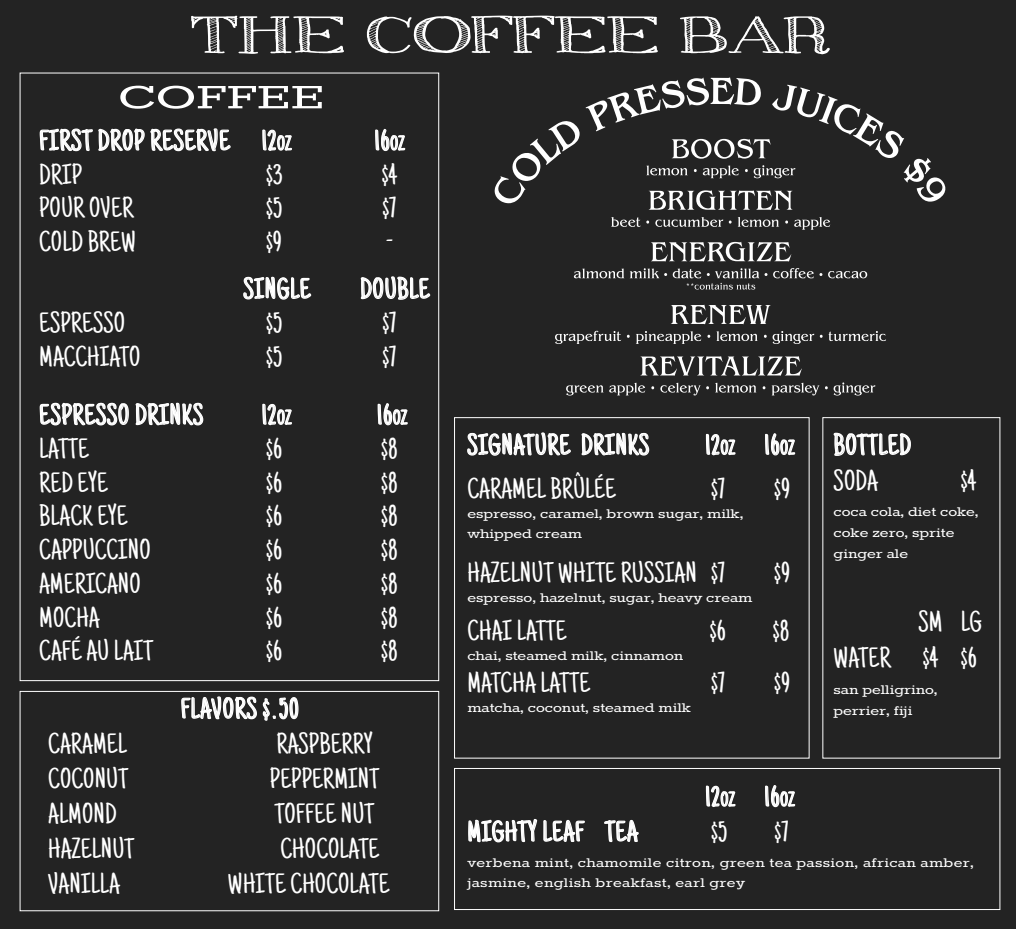
<style>
.page{position:relative;width:1016px;height:929px;background:#fff}
.page>*{position:absolute;margin:0;border:0;box-sizing:border-box;transform-origin:0 0}
.t1{font:52.77px "Sketch Serif";color:#fff;scale:1.56 1}
.t2{font:39.66px "Rokkitt";color:#fff;scale:1.56 1}
.t3{font:29.1px/36.1px "Just Another Hand";letter-spacing:.01em;color:#fff}
.t4{font:29.1px "Just Another Hand";letter-spacing:.03em;color:#fff}
.t5{font:15px/21px "Rokkitt";color:#fff;scale:1.25 1}
.t6{font:15px/19.8px "Rokkitt";letter-spacing:.02em;color:#fff;scale:1.25 1}
.s1{font-size:20.37px}
</style>
<div class="page">
<div style="left:0;top:0;width:1015px;height:929px;background:#232323"></div>
<svg style="left:494px;top:121px;width:85px;height:82px"></svg>
<svg style="left:585px;top:77px;width:360px;height:133px"></svg>
<svg style="left:611px;top:217px;width:29px;height:10px"></svg>
<svg style="left:655px;top:217px;width:76px;height:10px"></svg>
<svg style="left:737px;top:217px;width:42px;height:10px"></svg>
<svg style="left:794px;top:217px;width:36px;height:13px"></svg>
<svg style="left:651px;top:242px;width:140px;height:20px"></svg>
<svg style="left:773px;top:268px;width:40px;height:10px"></svg>
<svg style="left:819px;top:271px;width:48px;height:7px"></svg>
<svg style="left:573px;top:268px;width:194px;height:21px"></svg>
<svg style="left:671px;top:305px;width:99px;height:19px"></svg>
<svg style="left:555px;top:331px;width:74px;height:13px"></svg>
<svg style="left:636px;top:331px;width:65px;height:13px"></svg>
<svg style="left:716px;top:331px;width:41px;height:10px"></svg>
<svg style="left:772px;top:331px;width:50px;height:13px"></svg>
<svg style="left:828px;top:331px;width:57px;height:10px"></svg>
<div style="left:20px;top:691px;width:419px;height:220px;border:1px solid #fff"></div>
<div style="left:454px;top:768px;width:546px;height:142px;border:1px solid #fff"></div>
<svg style="left:39px;top:128px;width:192px;height:24px"></svg>
<svg style="left:261px;top:72px;width:32px;height:79px"></svg>
<svg style="left:374px;top:72px;width:32px;height:80px"></svg>
<svg style="left:243px;top:276px;width:69px;height:24px"></svg>
<svg style="left:360px;top:276px;width:71px;height:24px"></svg>
<svg style="left:39px;top:402px;width:165px;height:24px"></svg>
<svg style="left:262px;top:403px;width:30px;height:23px"></svg>
<svg style="left:377px;top:403px;width:31px;height:23px"></svg>
<svg style="left:181px;top:696px;width:118px;height:25px"></svg>
<svg style="left:466px;top:356px;width:445px;height:101px"></svg>
<svg style="left:704px;top:757px;width:32px;height:50px"></svg>
<svg style="left:763px;top:757px;width:33px;height:51px"></svg>
<svg style="left:467px;top:757px;width:118px;height:86px"></svg>
<svg style="left:604px;top:819px;width:35px;height:24px"></svg>
<h1 class="t1" style="left:190px;top:8px;width:412px">THE COFFEE BAR</h1>
<h2 class="t2" style="left:118px;top:78px;width:134px">COFFEE</h2>
<p class="t4" style="left:39px;top:124px;width:254px">FIRST DROP RESERVE 12<span class="s1">OZ</span></p>
<p class="t3" style="left:374px;top:124px;width:32px">16<span class="s1">OZ</span></p>
<p class="t3" style="left:39px;top:158px;width:44px">DRIP</p>
<p class="t3" style="left:266px;top:158px;width:18px">$3</p>
<p class="t3" style="left:382px;top:158px;width:17px">$4</p>
<p class="t3" style="left:39px;top:192px;width:95px">POUR OVER</p>
<p class="t3" style="left:266px;top:192px;width:18px">$5</p>
<p class="t3" style="left:382px;top:192px;width:16px">$7</p>
<p class="t3" style="left:39px;top:225px;width:98px">COLD BREW</p>
<p class="t3" style="left:266px;top:225px;width:17px">$9</p>
<p class="t3" style="left:386px;top:225px;width:8px">-</p>
<p class="t3" style="left:243px;top:272px;width:68px">SINGLE</p>
<p class="t3" style="left:360px;top:272px;width:71px">DOUBLE</p>
<p class="t3" style="left:39px;top:306px;width:87px">ESPRESSO</p>
<p class="t3" style="left:266px;top:306px;width:18px">$5</p>
<p class="t3" style="left:382px;top:306px;width:16px">$7</p>
<p class="t3" style="left:39px;top:340px;width:102px">MACCHIATO</p>
<p class="t3" style="left:266px;top:340px;width:18px">$5</p>
<p class="t3" style="left:382px;top:340px;width:16px">$7</p>
<p class="t4" style="left:39px;top:398px;width:165px">ESPRESSO DRINKS</p>
<p class="t3" style="left:261px;top:398px;width:31px">12<span class="s1">OZ</span></p>
<p class="t3" style="left:377px;top:398px;width:32px">16<span class="s1">OZ</span></p>
<p class="t3" style="left:39px;top:432px;width:51px">LATTE</p>
<p class="t3" style="left:266px;top:432px;width:17px">$6</p>
<p class="t3" style="left:381px;top:432px;width:18px">$8</p>
<p class="t3" style="left:39px;top:466px;width:70px">RED EYE</p>
<p class="t3" style="left:266px;top:466px;width:17px">$6</p>
<p class="t3" style="left:381px;top:466px;width:18px">$8</p>
<p class="t3" style="left:39px;top:500px;width:90px">BLACK EYE</p>
<p class="t3" style="left:266px;top:500px;width:17px">$6</p>
<p class="t3" style="left:381px;top:500px;width:18px">$8</p>
<p class="t3" style="left:39px;top:533px;width:113px">CAPPUCCINO</p>
<p class="t3" style="left:266px;top:533px;width:17px">$6</p>
<p class="t3" style="left:381px;top:533px;width:18px">$8</p>
<p class="t3" style="left:39px;top:567px;width:103px">AMERICANO</p>
<p class="t3" style="left:266px;top:567px;width:17px">$6</p>
<p class="t3" style="left:381px;top:567px;width:18px">$8</p>
<p class="t3" style="left:39px;top:601px;width:62px">MOCHA</p>
<p class="t3" style="left:266px;top:601px;width:17px">$6</p>
<p class="t3" style="left:381px;top:601px;width:18px">$8</p>
<p class="t3" style="left:39px;top:635px;width:116px">CAFÉ AU LAIT</p>
<p class="t3" style="left:266px;top:635px;width:17px">$6</p>
<p class="t3" style="left:381px;top:635px;width:18px">$8</p>
<p class="t4" style="left:181px;top:692px;width:119px">FLAVORS $.50</p>
<p class="t3" style="left:48px;top:727px;width:80px">CARAMEL</p>
<p class="t3" style="left:276px;top:727px;width:98px">RASPBERRY</p>
<p class="t3" style="left:48px;top:762px;width:81px">COCONUT</p>
<p class="t3" style="left:270px;top:762px;width:111px">PEPPERMINT</p>
<p class="t3" style="left:48px;top:797px;width:70px">ALMOND</p>
<p class="t3" style="left:275px;top:797px;width:101px">TOFFEE NUT</p>
<p class="t3" style="left:48px;top:832px;width:87px">HAZELNUT</p>
<p class="t3" style="left:280px;top:832px;width:100px">CHOCOLATE</p>
<p class="t3" style="left:48px;top:867px;width:73px">VANILLA</p>
<p class="t3" style="left:228px;top:867px;width:163px">WHITE CHOCOLATE</p>
<p class="t4" style="left:467px;top:428px;width:183px">SIGNATURE DRINKS</p>
<p class="t3" style="left:705px;top:428px;width:91px">12<span class="s1">OZ</span> 16<span class="s1">OZ</span></p>
<p class="t3" style="left:467px;top:473px;width:150px">CARAMEL BRÛLÉE</p>
<p class="t3" style="left:710px;top:473px;width:16px">$7</p>
<p class="t3" style="left:774px;top:473px;width:17px">$9</p>
<p class="t5" style="left:467px;top:505px;width:222px;line-height:19.8px">espresso, caramel, brown sugar, milk, whipped cream</p>
<p class="t3" style="left:467px;top:556px;width:259px">HAZELNUT WHITE RUSSIAN $7</p>
<p class="t3" style="left:774px;top:556px;width:17px">$9</p>
<p class="t5" style="left:467px;top:588px;width:229px">espresso, hazelnut, sugar, heavy cream</p>
<p class="t3" style="left:467px;top:614px;width:100px">CHAI LATTE</p>
<p class="t3" style="left:709px;top:614px;width:17px">$6</p>
<p class="t3" style="left:772px;top:614px;width:18px">$8</p>
<p class="t5" style="left:467px;top:645px;width:174px">chai, steamed milk, cinnamon</p>
<p class="t3" style="left:467px;top:667px;width:124px">MATCHA LATTE</p>
<p class="t3" style="left:711px;top:667px;width:16px">$7</p>
<p class="t3" style="left:774px;top:667px;width:17px">$9</p>
<p class="t5" style="left:467px;top:698px;width:180px">matcha, coconut, steamed milk</p>
<p class="t3" style="left:833px;top:428px;width:79px">BOTTLED<br>SODA</p>
<p class="t3" style="left:960px;top:465px;width:17px">$4</p>
<p class="t5" style="left:833px;top:502px;width:118px">coca cola, diet coke, coke zero, sprite ginger ale</p>
<p class="t3" style="left:833px;top:605px;width:150px;text-align:right">SM LG<br>WATER $4 $6</p>
<p class="t5" style="left:833px;top:680px;width:85px">san pelligrino, perrier, fiji</p>
<p class="t3" style="left:705px;top:780px;width:91px">12<span class="s1">OZ</span> 16<span class="s1">OZ</span></p>
<p class="t4" style="left:467px;top:815px;width:172px">MIGHTY LEAF TEA</p>
<p class="t3" style="left:710px;top:815px;width:18px">$5</p>
<p class="t3" style="left:774px;top:815px;width:16px">$7</p>
<p class="t6" style="left:467px;top:854px;width:406px">verbena mint, chamomile citron, green tea passion, african amber, jasmine, english breakfast, earl grey</p>
</div>
